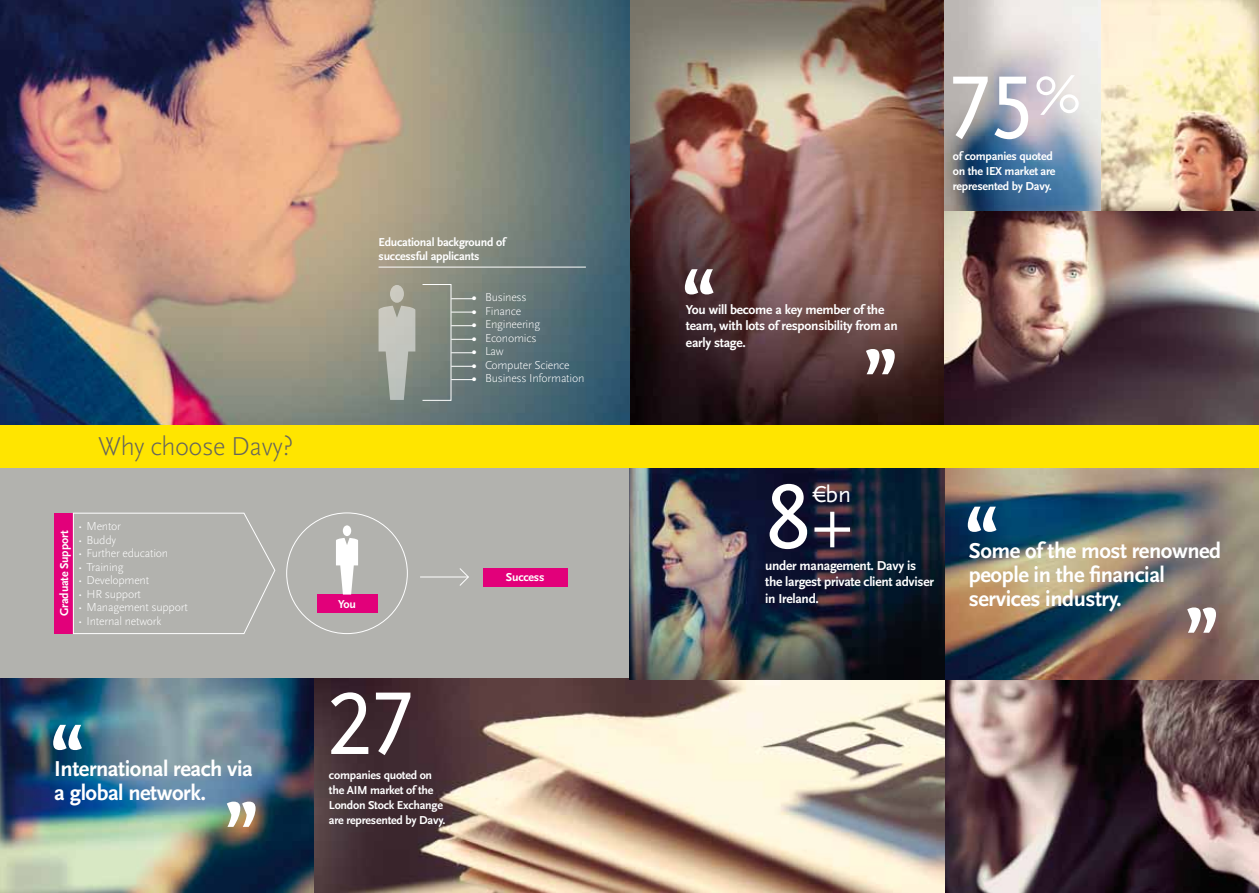
<style>
.page{position:relative;width:1259px;height:893px;background:#fff}
.page>*{position:absolute;margin:0;border:0;box-sizing:border-box;transform-origin:0 0}
.t1{font:93px "Scala Sans OT";color:#fff}
.t2{font:700 82.5px "Scala Sans OT";color:#fff}
.t3{font:300 27px "Scala Sans OT";letter-spacing:-.02em;color:#65645d}
.t4{font:24px "Scala Sans OT";color:#fff}
.t5{font:700 22.5px/24px "Scala Sans OT";letter-spacing:-.02em;color:#fff}
.t6{font:700 13.5px/16.5px "Scala Sans OT";letter-spacing:-.02em;color:#fff}
.t7{font:700 12px/15px "Scala Sans OT";letter-spacing:-.02em;color:#fff}
.t8{font:300 12px "Scala Sans OT";letter-spacing:-.02em;color:#fff}
.s1{font-weight:700}
.s2{font-size:75px}
</style>
<div class="page">
<div style="left:0;top:468px;width:629px;height:211px;background:#b2b2ae"></div>
<img style="left:629px;top:0;width:315px;height:425px">
<img style="left:944px;top:0;width:157px;height:211px">
<img style="left:0;top:679px;width:944px;height:214px">
<img style="left:944px;top:468px;width:315px;height:425px">
<img style="left:1101px;top:0;width:158px;height:211px">
<img style="left:944px;top:211px;width:315px;height:214px">
<img style="left:629px;top:468px;width:315px;height:212px">
<img style="left:0;top:0;width:629px;height:425px">
<hr style="left:420px;top:577px;width:48px;height:1px;background:#fff">
<svg style="left:459px;top:568px;width:10px;height:18px"></svg>
<div style="left:483px;top:568px;width:84px;height:18px;background:#e2007a"></div>
<div style="left:54px;top:513px;width:19px;height:121px;background:#e2007a"></div>
<div style="left:317px;top:594px;width:60px;height:19px;background:#e2007a"></div>
<svg style="left:336px;top:538px;width:22px;height:56px"></svg>
<div style="left:343px;top:525px;width:8px;height:11px;background:#fff;border-radius:50%"></div>
<svg style="left:73px;top:513px;width:202px;height:121px"></svg>
<div style="left:0;top:425px;width:1259px;height:43px;background:#ffe500"></div>
<svg style="left:378px;top:306px;width:37px;height:94px;background:#afb3ab"></svg>
<div style="left:390px;top:285px;width:14px;height:18px;background:#cbcac0;border-radius:50%"></div>
<svg style="left:451px;top:298px;width:23px;height:1px"></svg>
<svg style="left:451px;top:312px;width:23px;height:1px"></svg>
<svg style="left:451px;top:325px;width:23px;height:1px"></svg>
<svg style="left:451px;top:339px;width:23px;height:1px"></svg>
<svg style="left:451px;top:352px;width:23px;height:1px"></svg>
<svg style="left:451px;top:366px;width:23px;height:1px"></svg>
<svg style="left:451px;top:379px;width:23px;height:1px"></svg>
<hr style="left:378px;top:267px;width:208px;height:1px;background:#fff">
<h3 class="t3" style="left:98px;top:431px;width:197px">Why choose Davy?</h3>
<p class="t7" style="left:57px;top:616px;width:87px;rotate:-90deg">Graduate Support</p>
<p class="t8" style="left:78px;top:520px;width:45px">• Mentor</p>
<p class="t8" style="left:78px;top:533px;width:40px">• Buddy</p>
<p class="t8" style="left:78px;top:547px;width:92px">• Further education</p>
<p class="t8" style="left:78px;top:560px;width:47px">• Training</p>
<p class="t8" style="left:78px;top:574px;width:73px">• Development</p>
<p class="t8" style="left:78px;top:587px;width:65px">• HR support</p>
<p class="t8" style="left:78px;top:601px;width:111px">• Management support</p>
<p class="t8" style="left:78px;top:614px;width:85px">• Internal network</p>
<h2 class="t2" style="left:49px;top:706px;width:38px">“</h2>
<h3 class="t5" style="left:54px;top:757px;width:200px">International reach via a global network.</h3>
<h2 class="t2" style="left:223px;top:784px;width:38px">”</h2>
<p class="t7" style="left:378px;top:236px;width:128px;line-height:13.5px">Educational background of successful applicants</p>
<p class="t8" style="left:472px;top:291px;width:56px"><span class="s1">•</span> Business</p>
<p class="t8" style="left:472px;top:304px;width:51px"><span class="s1">•</span> Finance</p>
<p class="t8" style="left:472px;top:318px;width:69px"><span class="s1">•</span> Engineering</p>
<p class="t8" style="left:472px;top:331px;width:66px"><span class="s1">•</span> Economics</p>
<p class="t8" style="left:472px;top:345px;width:33px"><span class="s1">•</span> Law</p>
<p class="t8" style="left:472px;top:358px;width:99px"><span class="s1">•</span> Computer Science</p>
<p class="t8" style="left:472px;top:372px;width:114px"><span class="s1">•</span> Business Information</p>
<p class="t7" style="left:338px;top:597px;width:19px">You</p>
<h1 class="t1" style="left:326px;top:673px;width:89px">27</h1>
<p class="t7" style="left:329px;top:768px;width:118px">companies quoted on the AIM market of the<br>London Stock Exchange are represented by Davy.</p>
<p class="t7" style="left:506px;top:570px;width:40px">Success</p>
<h2 class="t2" style="left:681px;top:250px;width:38px">“</h2>
<p class="t6" style="left:686px;top:301px;width:213px">You will become a key member of the team, with lots of responsibility from an early stage.</p>
<h2 class="t2" style="left:862px;top:332px;width:38px">”</h2>
<h1 class="t1" style="left:950px;top:57px;width:132px">75<sup>%</sup></h1>
<p class="t7" style="left:952px;top:149px;width:104px">of companies quoted on the IEX market are represented by Davy.</p>
<h1 class="t1" style="left:765px;top:467px;width:89px">8<span class="s2">+</span></h1>
<h3 class="t4" style="left:813px;top:481px;width:39px">€bn</h3>
<p class="t6" style="left:765px;top:557px;width:170px">under management. Davy is the largest private client adviser in Ireland.</p>
<h2 class="t2" style="left:964px;top:488px;width:38px">“</h2>
<h3 class="t5" style="left:969px;top:539px;width:254px">Some of the most renowned people in the financial services industry.</h3>
<h2 class="t2" style="left:1183px;top:590px;width:38px">”</h2>
</div>
